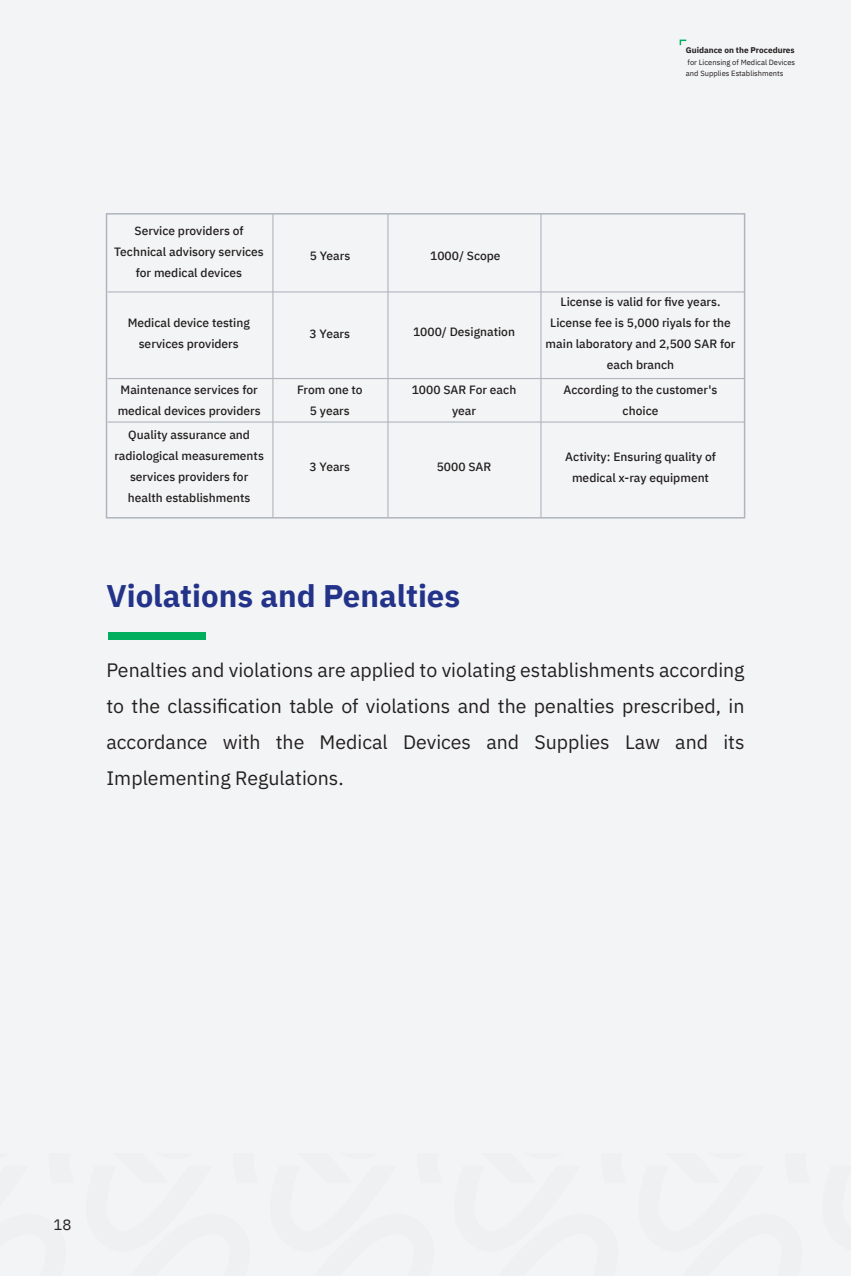
<style>
.page{position:relative;width:851px;height:1276px;background:#fff}
.page>*{position:absolute;margin:0;border:0;box-sizing:border-box;transform-origin:0 0}
.t1{font:700 31.2px "IBM Plex Sans Arabic";color:#24338a}
.t2{font:19.5px/36px "IBM Plex Sans Arabic";color:#231f20;text-align:justify}
.t3{font:15px "IBM Plex Sans Arabic";color:#231f20}
.t4{font:500 12px/21px "IBM Plex Sans Arabic";color:#231f20;text-align:center}
.t5{font:700 8.25px "IBM Plex Sans Arabic";color:#231f20}
.t6{font:7.5px/10.5px "IBM Plex Sans Arabic";color:#231f20}
</style>
<div class="page">
<div style="left:0;top:0;width:850px;height:1276px;background:#f3f4f5"></div>
<svg style="left:679px;top:39px;width:8px;height:7px"></svg>
<div style="left:106px;top:213px;width:639px;height:305px;border:2px solid #afb5bf"></div>
<hr style="left:272px;top:214px;width:1px;height:304px;background:#afb5bf">
<hr style="left:387px;top:214px;width:1px;height:304px;background:#afb5bf">
<hr style="left:540px;top:214px;width:1px;height:304px;background:#afb5bf">
<hr style="left:108px;top:291px;width:636px;height:1px;background:#afb5bf">
<hr style="left:108px;top:378px;width:636px;height:1px;background:#afb5bf">
<hr style="left:108px;top:421px;width:636px;height:1px;background:#afb5bf">
<div style="left:108px;top:632px;width:97px;height:7px;background:#00ae5e"></div>
<p class="t5" style="left:685px;top:45px;width:110px">Guidance on the Procedures</p>
<p class="t6" style="left:685px;top:57px;width:111px">for Licensing of Medical Devices and Supplies Establishments</p>
<p class="t4" style="left:114px;top:221px;width:151px">Service providers of<br>Technical advisory services for medical devices</p>
<p class="t4" style="left:310px;top:245px;width:42px">5 Years</p>
<p class="t4" style="left:430px;top:245px;width:72px">1000/ Scope</p>
<p class="t4" style="left:128px;top:312px;width:124px">Medical device testing services providers</p>
<p class="t4" style="left:309px;top:323px;width:42px">3 Years</p>
<p class="t4" style="left:413px;top:321px;width:103px">1000/ Designation</p>
<p class="t4" style="left:545px;top:291px;width:191px">License is valid for five years.<br>License fee is 5,000 riyals for the main laboratory and 2,500 SAR for each branch</p>
<p class="t4" style="left:118px;top:379px;width:144px;text-align:left">Maintenance services for medical devices providers</p>
<p class="t4" style="left:411px;top:379px;width:106px">1000 SAR For each year</p>
<p class="t4" style="left:297px;top:379px;width:67px">From one to<br>5 years</p>
<p class="t4" style="left:563px;top:379px;width:155px">According to the customer's choice</p>
<p class="t4" style="left:114px;top:424px;width:151px">Quality assurance and radiological measurements services providers for health establishments</p>
<p class="t4" style="left:309px;top:457px;width:42px">3 Years</p>
<p class="t4" style="left:436px;top:456px;width:56px">5000 SAR</p>
<p class="t4" style="left:565px;top:446px;width:152px">Activity: Ensuring quality of medical x-ray equipment</p>
<h1 class="t1" style="left:106px;top:578px;width:355px">Violations and Penalties</h1>
<p class="t2" style="left:106px;top:652px;width:639px">Penalties and violations are applied to violating establishments according to the classification table of violations and the penalties prescribed, in accordance with the Medical Devices and Supplies Law and its Implementing Regulations.</p>
<p class="t3" style="left:53px;top:1215px;width:19px">18</p>
</div>
